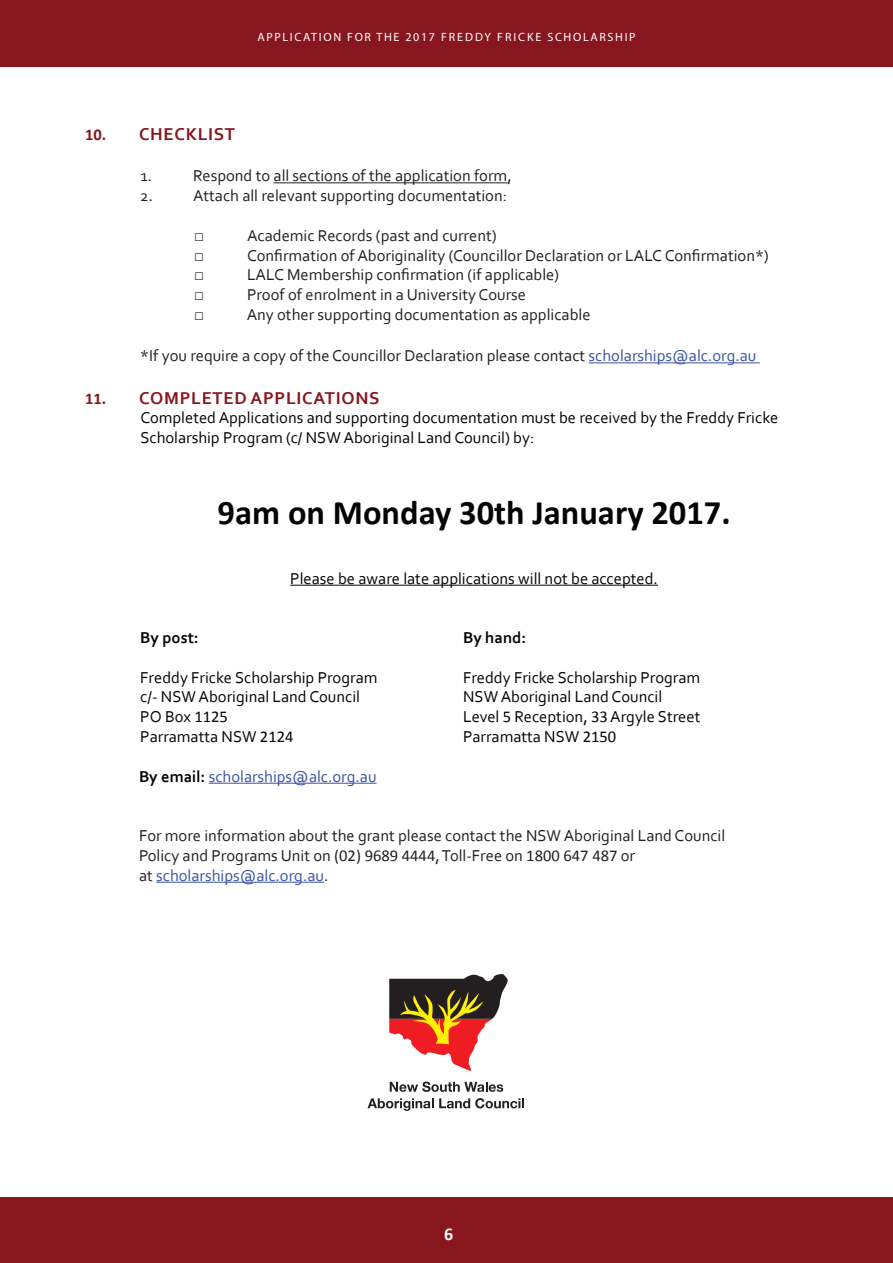
<style>
.page{position:relative;width:893px;height:1263px;background:#fff}
.page>*{position:absolute;margin:0;border:0;box-sizing:border-box;transform-origin:0 0}
.t1{font:700 34.5px "Calibri";color:#040503}
.t2{font:700 18px "Corbel";letter-spacing:.04em;color:#88161e}
.t3{font:700 18px "Calibri";color:#fff}
.t4{font:16.5px/19.8px "Corbel";color:#231f20}
.t5{font:16.5px/19.8px "Corbel";color:#040503}
.t6{font:16.5px "Corbel";color:#3853a3}
.t7{font:700 16.5px "Corbel";color:#040503}
.t8{font:700 16.5px "Calibri";color:#88161e}
.t9{font:16.5px "Arial";color:#231f20}
.t10{font:12px "Myriad Pro";letter-spacing:.14em;color:#fff}
.t11{font:9px "Corbel";letter-spacing:.14em;color:#fff}
.s1{font-family:"Calibri";font-size:16.5px}
.s2{color:#3853a3}
.s3{font-family:"Corbel";font-size:18px}
.s4{font-family:"Calibri"}
.s5{font-weight:700;color:#040503}
</style>
<div class="page">
<div style="left:0;top:1197px;width:893px;height:66px;background:#88161e"></div>
<svg style="left:389px;top:974px;width:119px;height:97px"></svg>
<svg style="left:390px;top:1081px;width:113px;height:11px"></svg>
<svg style="left:367px;top:1098px;width:157px;height:13px"></svg>
<hr style="left:274px;top:182px;width:233px;height:1px;background:#231f20">
<hr style="left:589px;top:362px;width:171px;height:1px;background:#3853a3">
<hr style="left:290px;top:585px;width:368px;height:1px;background:#040503">
<hr style="left:209px;top:783px;width:168px;height:1px;background:#3853a3">
<hr style="left:156px;top:882px;width:168px;height:1px;background:#3853a3">
<div style="left:0;top:0;width:893px;height:67px;background:#88161e"></div>
<p class="t10" style="left:257px;top:23px;width:255px">APPLICATION FOR THE 2016 FREDDY FRIC</p>
<p class="t10" style="left:527px;top:23px;width:110px">KE SCHOLARSHIP</p>
<p class="t11" style="left:287px;top:30px;width:322px">Application form for the Freddy Fricke Scholarship 2011</p>
<p class="t10" style="left:257px;top:29px;width:255px">APPLICATION FOR THE 2017 FREDDY FRIC</p>
<p class="t10" style="left:527px;top:29px;width:110px">KE SCHOLARSHIP</p>
<p class="t2" style="left:85px;top:123px;width:148px"><span class="s1">10.</span> CHECKLIST</p>
<p class="t4" style="left:140px;top:165px;width:13px">1.</p>
<p class="t4" style="left:193px;top:165px;width:320px">Respond to all sections of the application form,</p>
<p class="t4" style="left:140px;top:185px;width:14px">2.</p>
<p class="t4" style="left:193px;top:185px;width:316px">Attach all relevant supporting documentation:</p>
<p class="t9" style="left:194px;top:224px;width:11px">□</p>
<p class="t4" style="left:247px;top:225px;width:251px">Academic Records (past and current)</p>
<p class="t9" style="left:194px;top:244px;width:11px">□</p>
<p class="t4" style="left:247px;top:245px;width:523px">Confirmation of Aboriginality (Councillor Declaration or LALC Confirmation*)</p>
<p class="t9" style="left:194px;top:264px;width:11px">□</p>
<p class="t4" style="left:247px;top:264px;width:314px">LALC Membership confirmation (if applicable)</p>
<p class="t9" style="left:194px;top:283px;width:11px">□</p>
<p class="t4" style="left:247px;top:284px;width:281px">Proof of enrolment in a University Course</p>
<p class="t9" style="left:194px;top:303px;width:11px">□</p>
<p class="t4" style="left:247px;top:304px;width:345px">Any other supporting documentation as applicable</p>
<p class="t4" style="left:140px;top:345px;width:618px">*If you require a copy of the Councillor Declaration please contact <span class="s2">scholarships@alc.org.au</span></p>
<p class="t8" style="left:85px;top:388px;width:68px">11. <span class="s3">COM</span></p>
<p class="t2" style="left:180px;top:386px;width:201px">PLETED APPLICATIONS</p>
<p class="t5" style="left:140px;top:408px;width:639px">Completed Applications and supporting documentation must be received by the Freddy Fricke<br>Scholarship Program (c/ NSW Aboriginal Land Council) by:</p>
<h1 class="t1" style="left:218px;top:491px;width:515px">9am on Monday 30th January 2017.</h1>
<p class="t5" style="left:290px;top:568px;width:369px">Please be aware late applications will not be accepted.</p>
<p class="t7" style="left:140px;top:627px;width:60px">BY POST:</p>
<p class="t7" style="left:463px;top:627px;width:65px">BY HAND:</p>
<p class="t5" style="left:140px;top:667px;width:239px">Freddy Fricke Scholarship Program</p>
<p class="t5" style="left:463px;top:667px;width:239px">Freddy Fricke Scholarship Program</p>
<p class="t5" style="left:140px;top:687px;width:221px">c/- NSW Aboriginal Land Council</p>
<p class="t5" style="left:463px;top:687px;width:201px">NSW Aboriginal Land Council</p>
<p class="t5" style="left:140px;top:706px;width:89px">PO Box <span class="s4">1125</span></p>
<p class="t5" style="left:463px;top:706px;width:239px">Level <span class="s4">5</span> Reception, <span class="s4">33</span> Argyle Street</p>
<p class="t5" style="left:140px;top:726px;width:155px">Parramatta NSW <span class="s4">2124</span></p>
<p class="t5" style="left:463px;top:726px;width:155px">Parramatta NSW <span class="s4">2150</span></p>
<p class="t6" style="left:139px;top:766px;width:239px"><span class="s5">BY EMAIL:</span> scholarships@alc.org.au</p>
<p class="t4" style="left:139px;top:825px;width:588px">For more information about the grant please contact the NSW Aboriginal Land Council<br>Policy and Programs Unit on <span class="s4">(02) 9689 4444</span>, Toll-Free on <span class="s4">1800 647 487</span> or<br>at <span class="s2">scholarships@alc.org.au</span>.</p>
<p class="t3" style="left:444px;top:1222px;width:11px">6</p>
</div>
